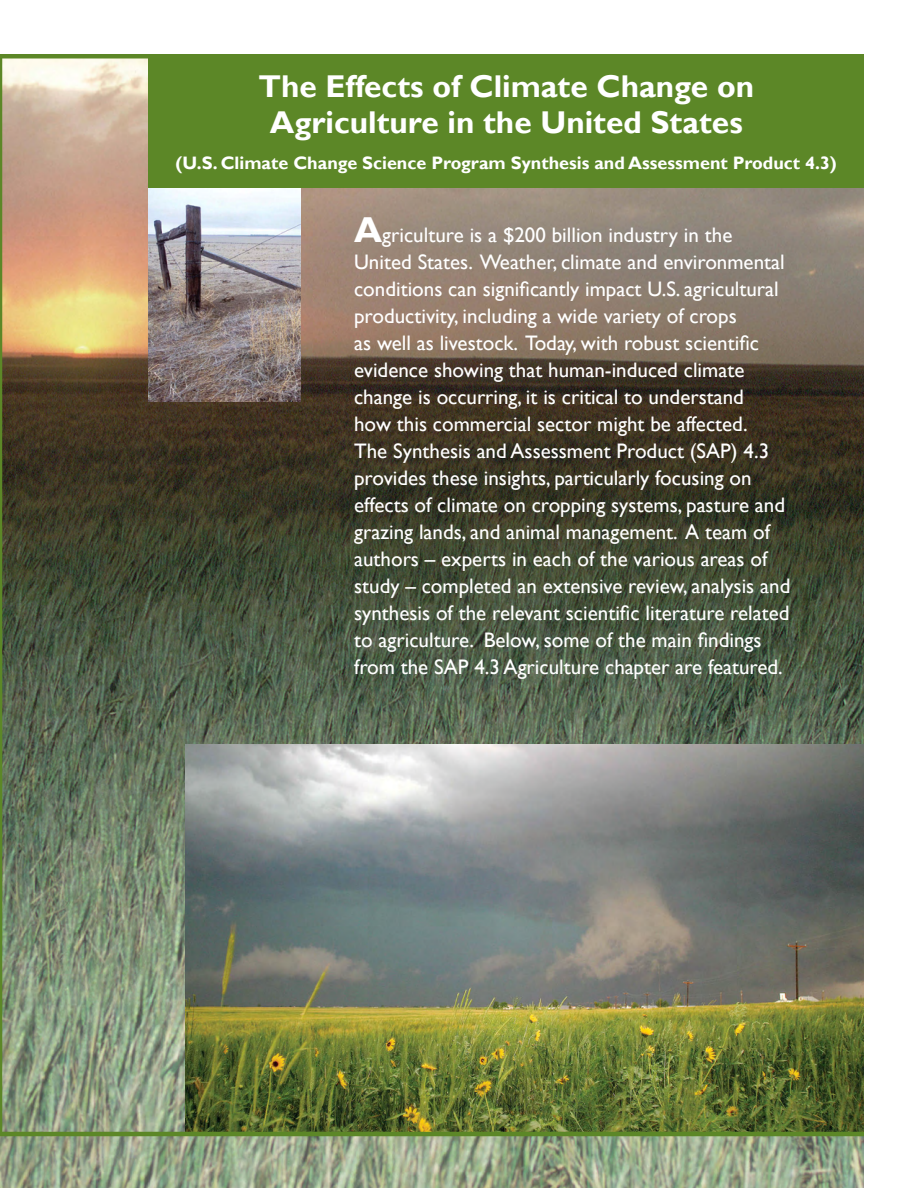
<style>
.page{position:relative;width:918px;height:1188px;background:#fff}
.page>*{position:absolute;margin:0;border:0;box-sizing:border-box;transform-origin:0 0}
.t1{font:700 31.5px/36px "Gill Sans";color:#fff;text-align:center}
.t2{font:21px/27px "Gill Sans";color:#fff}
.t3{font:700 18px "Gill Sans";color:#fff}
.s1{font-weight:700;font-size:36px}
</style>
<div class="page">
<img style="left:1px;top:58px;width:863px;height:1130px">
<img style="left:185px;top:744px;width:679px;height:388px">
<hr style="left:0;top:1132px;width:864px;height:4px;background:#5c8727">
<img style="left:148px;top:188px;width:153px;height:214px">
<hr style="left:0;top:54px;width:197px;height:4px;background:#5c8727">
<hr style="left:0;top:997px;width:1px;height:191px;background:#5c8727">
<div style="left:148px;top:54px;width:716px;height:134px;background:#5c8727"></div>
<hr style="left:0;top:54px;width:2px;height:1080px;background:#5c8727">
<p class="t1" style="left:258px;top:69px;width:497px">The Effects of Climate Change on<br>Agriculture in the United States</p>
<p class="t3" style="left:176px;top:152px;width:663px">(U.S. Climate Change Science Program Synthesis and Assessment Product 4.3)</p>
<p class="t2" style="left:354px;top:222px;width:438px"><span class="s1">A</span>griculture is a $200 billion industry in the United States. Weather, climate and environmental conditions can significantly impact U.S. agricultural productivity, including a wide variety of crops<br>as well as livestock. Today, with robust scientific evidence showing that human-induced climate change is occurring, it is critical to understand<br>how this commercial sector might be affected.<br>The Synthesis and Assessment Product (SAP) 4.3 provides these insights, particularly focusing on effects of climate on cropping systems, pasture and grazing lands, and animal management. A team of authors – experts in each of the various areas of study – completed an extensive review, analysis and synthesis of the relevant scientific literature related to agriculture. Below, some of the main findings from the SAP 4.3 Agriculture chapter are featured.</p>
</div>
